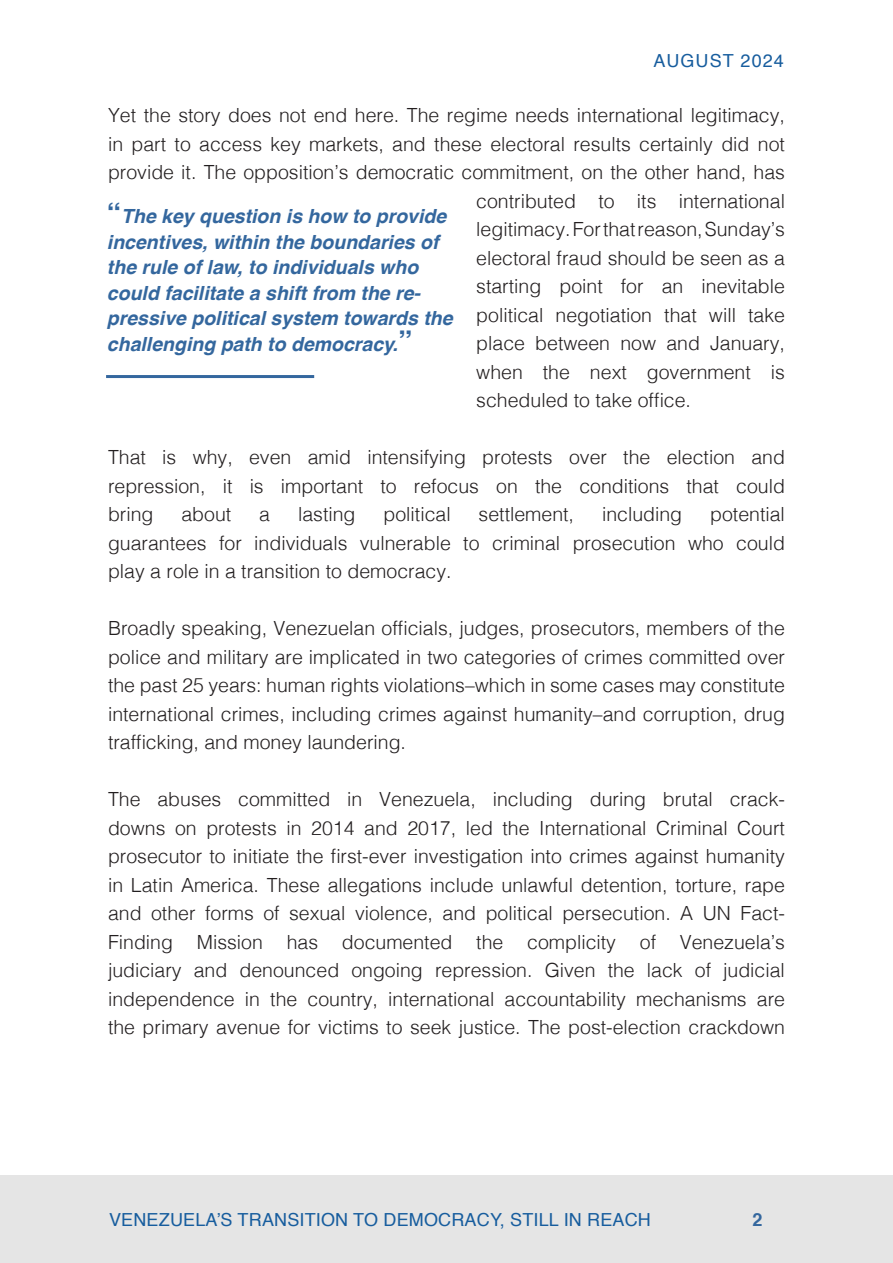
<style>
.page{position:relative;width:893px;height:1263px;background:#fff}
.page>*{position:absolute;margin:0;border:0;box-sizing:border-box;transform-origin:0 0}
.t1{font:300 19.5px/28.5px "Helvetica";color:#231f20;text-align:justify}
.t2{font:italic 700 19.5px/25.5px "Helvetica";color:#34679e}
.t3{font:18px "Helvetica";letter-spacing:.01em;color:#175d9e}
.t4{font:18px "Helvetica";letter-spacing:.06em;color:#175d9e}
.t5{font:700 18px "Helvetica";color:#34679e}
.s1{font-style:normal;font-size:28.5px}
</style>
<div class="page">
<div style="left:0;top:1176px;width:893px;height:87px;background:#e5e5e5"></div>
<hr style="left:106px;top:375px;width:208px;height:3px;background:#34679e">
<p class="t4" style="left:653px;top:47px;width:132px">AUGUST 2024</p>
<p class="t1" style="left:108px;top:99px;width:678px">Yet the story does not end here. The regime needs international legitimacy,</p>
<p class="t1" style="left:108px;top:128px;width:678px">in part to access key markets, and these electoral results certainly did not</p>
<p class="t1" style="left:108px;top:156px;width:678px">provide it. The opposition’s democratic commitment, on the other hand, has</p>
<p class="t1" style="left:476px;top:185px;width:310px">contributed to its international</p>
<p class="t1" style="left:476px;top:213px;width:310px">legitimacy. For that reason, Sunday’s</p>
<p class="t1" style="left:476px;top:242px;width:310px">electoral fraud should be seen as a</p>
<p class="t1" style="left:476px;top:270px;width:310px">starting point for an inevitable</p>
<p class="t1" style="left:476px;top:299px;width:310px">political negotiation that will take</p>
<p class="t1" style="left:476px;top:327px;width:310px">place between now and January,</p>
<p class="t1" style="left:476px;top:356px;width:310px">when the next government is</p>
<p class="t1" style="left:476px;top:384px;width:216px">scheduled to take office.</p>
<p class="t2" style="left:107px;top:203px;width:347px"><span class="s1">“</span>The key question is how to provide incentives, within the boundaries of the rule of law, to individuals who could facilitate a shift from the re&shy;pressive political system towards the challenging path to democracy.<span class="s1">”</span></p>
<p class="t1" style="left:108px;top:441px;width:678px">That is why, even amid intensifying protests over the election and repression, it is important to refocus on the conditions that could bring</p>
<p class="t1" style="left:108px;top:498px;width:678px;text-indent:602px">potential guarantees for individuals vulnerable to criminal prosecution who could play a role in a transition to democracy.</p>
<p class="t1" style="left:108px;top:612px;width:678px">Broadly speaking, Venezuelan officials, judges, prosecutors, members of the police and military are implicated in two categories of crimes committed over the past 25 years: human rights violations–which in some cases may constitute international crimes, including crimes against humanity–and corruption, drug trafficking, and money laundering.</p>
<p class="t1" style="left:108px;top:783px;width:678px">The abuses committed in Venezuela, including during brutal crack&shy;downs on protests in 2014 and 2017, led the International Criminal Court prosecutor to initiate the first-ever investigation into crimes against humanity in Latin America. These allegations include unlawful detention, torture, rape and other forms of sexual violence, and political persecution. A UN Fact-Finding Mission has documented the complicity of Venezuela’s judiciary and denounced ongoing repression. Given the lack of judicial independence in the country, international accountability mechanisms are the primary avenue for victims to seek justice. The post-election crackdown</p>
<p class="t1" style="left:181px;top:498px;width:51px">about</p>
<p class="t1" style="left:259px;top:498px;width:12px">a</p>
<p class="t1" style="left:298px;top:498px;width:59px">lasting</p>
<p class="t1" style="left:383px;top:498px;width:69px">political</p>
<p class="t1" style="left:479px;top:498px;width:97px">settlement,</p>
<p class="t1" style="left:602px;top:498px;width:82px">including</p>
<p class="t3" style="left:109px;top:1206px;width:543px">VENEZUELA’S TRANSITION TO DEMOCRACY, STILL IN REACH</p>
<p class="t5" style="left:753px;top:1205px;width:12px">2</p>
</div>
